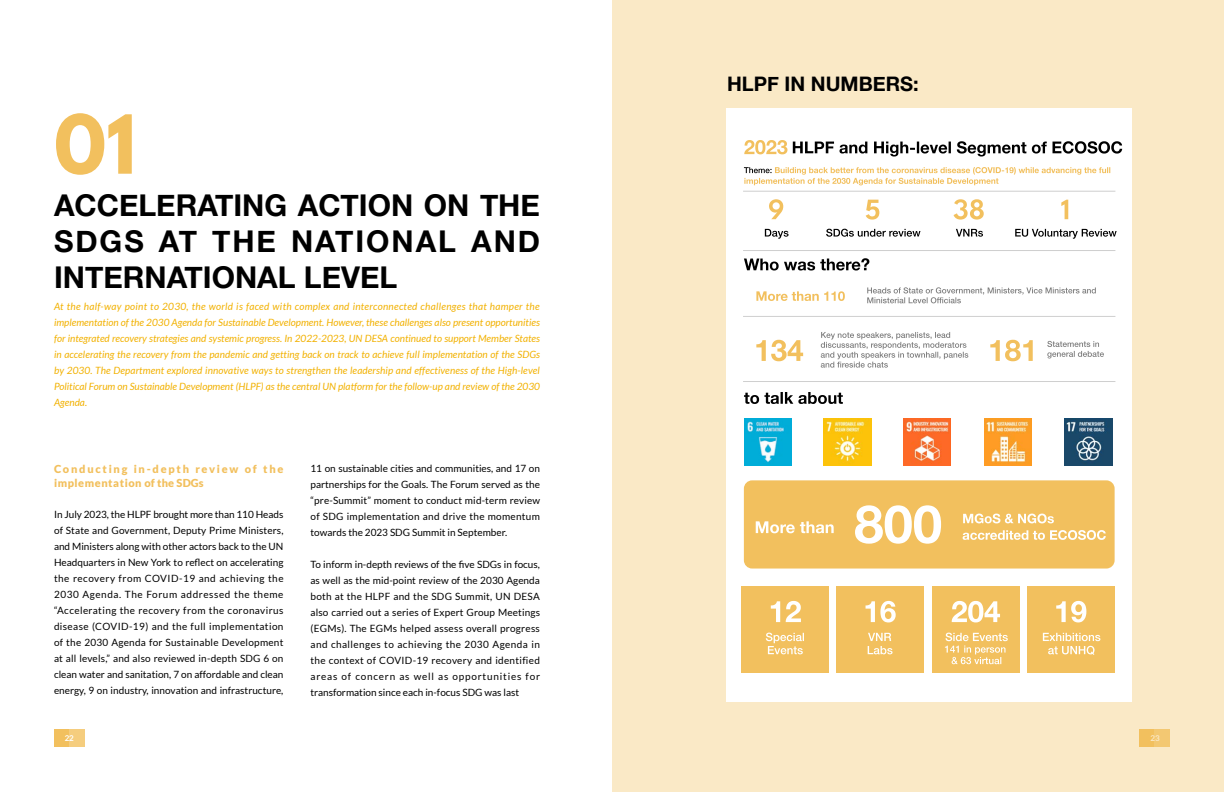
<style>
.page{position:relative;width:1224px;height:792px;background:#fff}
.page>*{position:absolute;margin:0;border:0;box-sizing:border-box;transform-origin:0 0}
.大数字{font:700 72px "League Spartan";color:#f2c05e}
.t1{font:700 30px/36px "Helvetica Neue";color:#000;text-align:justify}
.t2{font:700 20px "Helvetica Neue";color:#000}
.t3{font:900 11px/14.2px "Lato";letter-spacing:.16em;color:#f2c05e}
.Main_body{font:10px/16px "Lato";color:#000;text-align:justify}
.main_body{font:italic 10px/16px "Lato";color:#f2b100;text-align:justify}
.t4{font:700 8px "Lato";color:#fff}
</style>
<div class="page">
<div style="left:54px;top:729px;width:15px;height:18px;background:#f2c05e"></div>
<div style="left:69px;top:729px;width:15px;height:18px;background:#f5cd7e"></div>
<div style="left:612px;top:0;width:612px;height:792px;background:#fae9c6"></div>
<div style="left:727px;top:108px;width:405px;height:594px;background:#fff"></div>
<div style="left:744px;top:480px;width:371px;height:89px;background:#f2c05e;border-radius:8px"></div>
<div style="left:741px;top:587px;width:88px;height:86px;background:#f2c05e"></div>
<div style="left:836px;top:587px;width:87px;height:86px;background:#f2c05e"></div>
<div style="left:933px;top:587px;width:87px;height:86px;background:#f2c05e"></div>
<div style="left:1027px;top:587px;width:88px;height:86px;background:#f2c05e"></div>
<hr style="left:743px;top:191px;width:372px;height:1px;background:#cfcfcf">
<hr style="left:743px;top:250px;width:372px;height:1px;background:#cfcfcf">
<hr style="left:743px;top:316px;width:372px;height:1px;background:#cfcfcf">
<hr style="left:743px;top:381px;width:372px;height:1px;background:#cfcfcf">
<svg style="left:793px;top:141px;width:329px;height:16px"></svg>
<svg style="left:744px;top:258px;width:125px;height:13px"></svg>
<svg style="left:744px;top:392px;width:99px;height:12px"></svg>
<svg style="left:756px;top:291px;width:89px;height:10px"></svg>
<svg style="left:963px;top:514px;width:143px;height:26px"></svg>
<svg style="left:855px;top:505px;width:86px;height:39px"></svg>
<svg style="left:756px;top:521px;width:78px;height:12px"></svg>
<svg style="left:756px;top:340px;width:47px;height:21px"></svg>
<svg style="left:771px;top:601px;width:30px;height:21px"></svg>
<svg style="left:952px;top:601px;width:48px;height:21px"></svg>
<svg style="left:866px;top:601px;width:30px;height:21px"></svg>
<svg style="left:1056px;top:601px;width:30px;height:21px"></svg>
<svg style="left:990px;top:340px;width:43px;height:21px"></svg>
<svg style="left:744px;top:140px;width:43px;height:14px"></svg>
<svg style="left:744px;top:167px;width:366px;height:18px"></svg>
<svg style="left:867px;top:287px;width:229px;height:16px"></svg>
<svg style="left:821px;top:332px;width:147px;height:36px"></svg>
<svg style="left:1047px;top:341px;width:57px;height:17px"></svg>
<svg style="left:766px;top:633px;width:38px;height:21px"></svg>
<svg style="left:945px;top:633px;width:63px;height:31px"></svg>
<svg style="left:868px;top:633px;width:25px;height:21px"></svg>
<svg style="left:1043px;top:633px;width:57px;height:22px"></svg>
<svg style="left:765px;top:229px;width:24px;height:10px"></svg>
<svg style="left:769px;top:199px;width:14px;height:20px"></svg>
<svg style="left:866px;top:200px;width:13px;height:20px"></svg>
<svg style="left:954px;top:199px;width:30px;height:21px"></svg>
<svg style="left:1061px;top:200px;width:7px;height:19px"></svg>
<svg style="left:826px;top:229px;width:95px;height:8px"></svg>
<svg style="left:956px;top:229px;width:27px;height:8px"></svg>
<svg style="left:1015px;top:229px;width:102px;height:10px"></svg>
<img style="left:744px;top:418px;width:48px;height:48px">
<img style="left:903px;top:418px;width:48px;height:48px">
<img style="left:824px;top:418px;width:47px;height:48px">
<img style="left:984px;top:418px;width:48px;height:48px">
<img style="left:1065px;top:418px;width:47px;height:48px">
<p class="大数字" style="left:54px;top:88px;width:84px">01</p>
<p class="t1" style="left:54px;top:188px;width:488px">ACCELERATING ACTION ON THE SDGS AT THE NATIONAL AND INTERNATIONAL LEVEL</p>
<p class="main_body" style="left:54px;top:299px;width:488px">At the half-way point to 2030, the world is faced with complex and interconnected challenges that hamper the implementation of the 2030 Agenda for Sustainable Development. However, these challenges also present opportunities for integrated recovery strategies and systemic progress. In 2022-2023, UN DESA continued to support Member States in accelerating the recovery from the pandemic and getting back on track to achieve full implementation of the SDGs by 2030. The Department explored innovative ways to strengthen the leadership and effectiveness of the High-level Political Forum on Sustainable Development (HLPF) as the central UN platform for the follow-up and review of the 2030<br>Agenda.</p>
<p class="t3" style="left:54px;top:462px;width:231px">Conducting in-depth review of the implementation of the SDGs</p>
<p class="Main_body" style="left:54px;top:507px;width:231px">In July 2023, the HLPF brought more than 110 Heads of State and Government, Deputy Prime Ministers, and Ministers along with other actors back to the UN Headquarters in New York to reflect on accelerating the recovery from COVID-19 and achieving the 2030 Agenda. The Forum addressed the theme “Accelerating the recovery from the coronavirus disease (COVID-19) and the full implementation of the 2030 Agenda for Sustainable Development at all levels,” and also reviewed in-depth SDG 6 on clean water and sanitation, 7 on affordable and clean energy, 9 on industry, innovation and infrastructure,</p>
<p class="Main_body" style="left:310px;top:461px;width:231px">11 on sustainable cities and communities, and 17 on partnerships for the Goals. The Forum served as the “pre-Summit” moment to conduct mid-term review of SDG implementation and drive the momentum towards the 2023 SDG Summit in September.</p>
<p class="Main_body" style="left:310px;top:557px;width:231px">To inform in-depth reviews of the five SDGs in focus, as well as the mid-point review of the 2030 Agenda both at the HLPF and the SDG Summit, UN DESA also carried out a series of Expert Group Meetings (EGMs). The EGMs helped assess overall progress and challenges to achieving the 2030 Agenda in the context of COVID-19 recovery and identified areas of concern as well as opportunities for transformation since each in-focus SDG was last</p>
<p class="t2" style="left:727px;top:68px;width:193px">HLPF IN NUMBERS:</p>
<p class="t4" style="left:65px;top:733px;width:11px">22</p>
<p class="t4" style="left:1150px;top:733px;width:11px">23</p>
</div>
